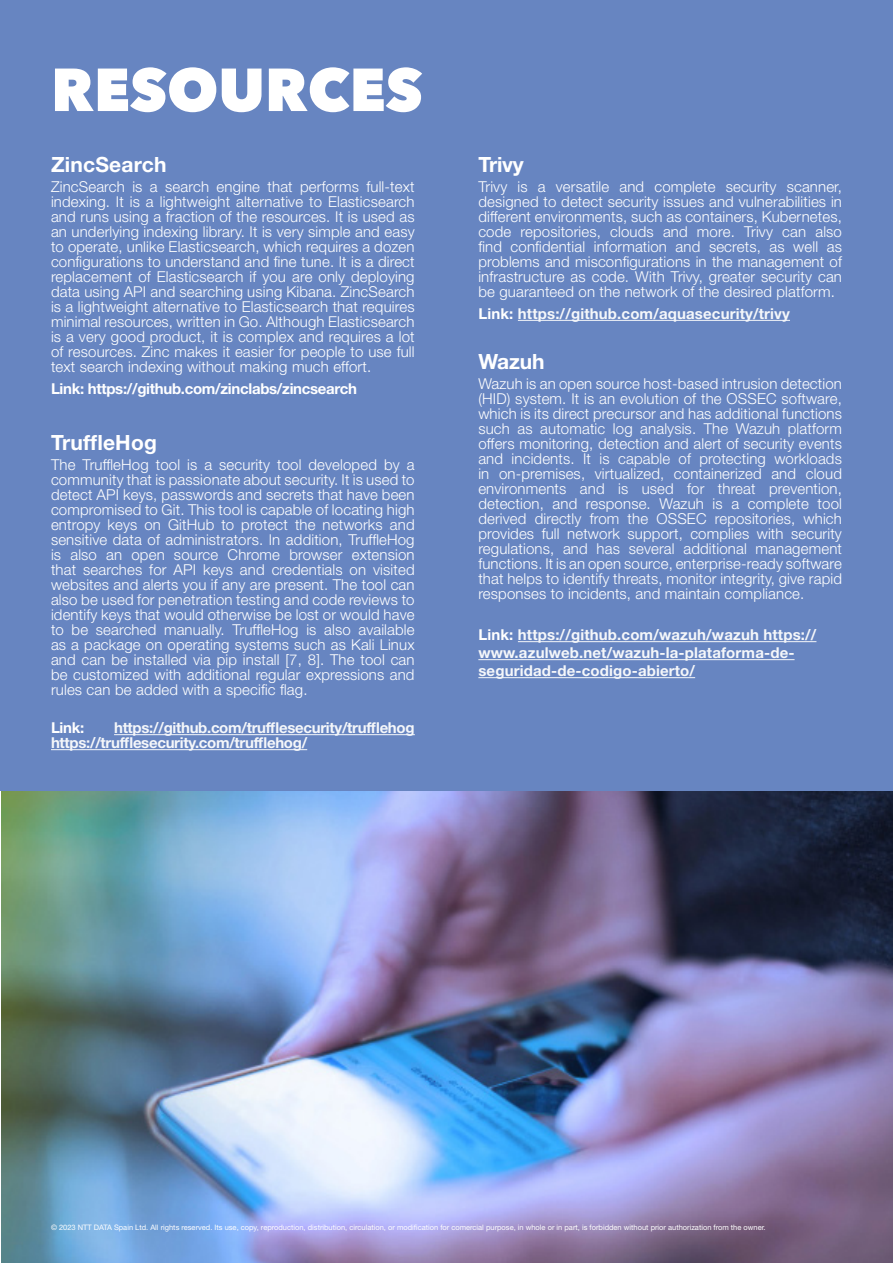
<style>
.page{position:relative;width:893px;height:1263px;background:#fff}
.page>*{position:absolute;margin:0;border:0;box-sizing:border-box;transform-origin:0 0}
.t1{font:800 60px "Avenir Next";color:#fff}
.t2{font:700 21px "Helvetica Neue LT Std";letter-spacing:.01em;color:#fff}
.t3{font:300 15px/15px "Helvetica Neue LT Std";letter-spacing:.01em;color:#fff;text-align:justify}
.t4{font:700 15px/18px "Helvetica Neue LT Std";letter-spacing:.01em;color:#f5f7fa}
.t5{font:700 15px/15px "Helvetica Neue LT Std";letter-spacing:-.02em;color:#f5f7fa}
.t6{font:700 15px "Helvetica Neue LT Std";letter-spacing:-.02em;color:#fff}
.t7{font:7.5px "Helvetica Neue LT Std";color:#fff}
.s1{color:#fff}
</style>
<div class="page">
<img style="left:1px;top:791px;width:892px;height:472px">
<div style="left:0;top:0;width:893px;height:791px;background:#6785c1"></div>
<hr style="left:114px;top:734px;width:301px;height:1px;background:#f5f7fa">
<hr style="left:51px;top:749px;width:256px;height:1px;background:#f5f7fa">
<hr style="left:518px;top:320px;width:272px;height:1px;background:#f5f7fa">
<hr style="left:518px;top:641px;width:298px;height:1px;background:#f5f7fa">
<hr style="left:478px;top:659px;width:316px;height:1px;background:#f5f7fa">
<hr style="left:478px;top:677px;width:217px;height:1px;background:#f5f7fa">
<p class="t1" style="left:51px;top:53px;width:373px">RESOURCES</p>
<p class="t2" style="left:51px;top:152px;width:117px">ZincSearch</p>
<p class="t3" style="left:51px;top:178px;width:365px">ZincSearch is a search engine that performs full-text indexing. It is a lightweight alternative to Elasticsearch and runs using a fraction of the resources. It is used as an underlying indexing library. It is very simple and easy to operate, unlike Elasticsearch, which requires a dozen configurations to understand and fine tune. It is a direct replacement of Elasticsearch if you are only deploying data using API and searching using Kibana. ZincSearch is a lightweight alternative to Elasticsearch that requires minimal resources, written in Go. Although Elasticsearch is a very good product, it is complex and requires a lot of resources. Zinc makes it easier for people to use full text search indexing without making much effort.</p>
<p class="t6" style="left:51px;top:379px;width:307px">Link: https://github.com/zinclabs/zincsearch</p>
<p class="t2" style="left:51px;top:430px;width:107px">TruffleHog</p>
<p class="t3" style="left:51px;top:456px;width:365px">The TruffleHog tool is a security tool developed by a community that is passionate about security. It is used to detect API keys, passwords and secrets that have been compromised to Git. This tool is capable of locating high entropy keys on GitHub to protect the networks and sensitive data of administrators. In addition, TruffleHog is also an open source Chrome browser extension that searches for API keys and credentials on visited websites and alerts you if any are present. The tool can also be used for penetration testing and code reviews to identify keys that would otherwise be lost or would have to be searched manually. TruffleHog is also available as a package on operating systems such as Kali Linux and can be installed via pip install [7, 8]. The tool can be customized with additional regular expressions and rules can be added with a specific flag.</p>
<p class="t6" style="left:51px;top:718px;width:35px">Link:</p>
<p class="t5" style="left:51px;top:720px;width:365px;text-indent:63px">https://github.com/trufflesecurity/trufflehog https://trufflesecurity.com/trufflehog/</p>
<p class="t2" style="left:478px;top:152px;width:47px">Trivy</p>
<p class="t3" style="left:478px;top:178px;width:365px">Trivy is a versatile and complete security scanner, designed to detect security issues and vulnerabilities in different environments, such as containers, Kubernetes, code repositories, clouds and more. Trivy can also find confidential information and secrets, as well as problems and misconfigurations in the management of infrastructure as code. With Trivy, greater security can be guaranteed on the network of the desired platform.</p>
<p class="t4" style="left:478px;top:304px;width:313px"><span class="s1">Link:</span> https://github.com/aquasecurity/trivy</p>
<p class="t2" style="left:478px;top:349px;width:68px">Wazuh</p>
<p class="t3" style="left:478px;top:375px;width:365px">Wazuh is an open source host-based intrusion detection (HID) system. It is an evolution of the OSSEC software, which is its direct precursor and has additional functions such as automatic log analysis. The Wazuh platform offers monitoring, detection and alert of security events and incidents. It is capable of protecting workloads in on-premises, virtualized, containerized and cloud environments and is used for threat prevention, detection, and response. Wazuh is a complete tool derived directly from the OSSEC repositories, which provides full network support, complies with security regulations, and has several additional management functions. It is an open source, enterprise-ready software that helps to identify threats, monitor integrity, give rapid responses to incidents, and maintain compliance.</p>
<p class="t4" style="left:478px;top:625px;width:340px"><span class="s1">Link:</span> https://github.com/wazuh/wazuh https:// www.azulweb.net/wazuh-la-plataforma-de&shy;seguridad-de-codigo-abierto/</p>
<p class="t7" style="left:51px;top:1223px;width:716px">© 2023 NTT DATA Spain Ltd. All rights reserved. Its use, copy, reproduction, distribution, circulation, or modification for comercial purpose, in whole or in part, is forbidden without prior authorization from the owner.</p>
</div>
